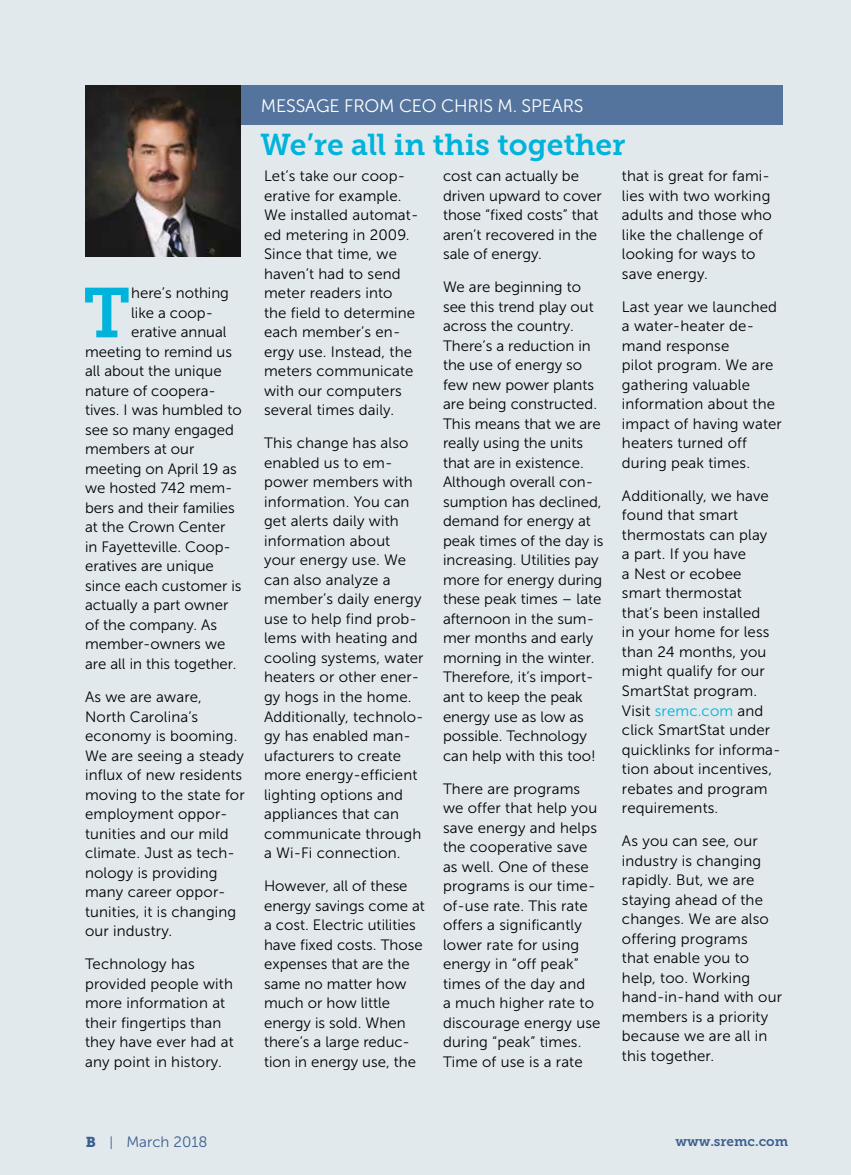
<style>
.page{position:relative;width:851px;height:1175px;background:#fff}
.page>*{position:absolute;margin:0;border:0;box-sizing:border-box;transform-origin:0 0}
.t1{font:69.9px "Museo Slab 700";color:#00b3db}
.t2{font:30px "Museo Slab 700";color:#00b3db}
.t3{font:18px "Museo Sans 300";letter-spacing:-.01em;color:#fff}
.t4{font:15px/19.5px "Museo Sans 300";letter-spacing:.01em;color:#000}
.t5{font:15px "Museo Sans 300";color:#3c5f8f}
.t6{font:13.5px "Museo Slab 700";color:#3c5f8f}
.s1{color:#00b3db}
.s2{font-family:"Museo Slab 900";font-size:14.25px}
.s3{font-size:13.5px}
</style>
<div class="page">
<div style="left:0;top:0;width:850px;height:1174px;background:#e1e9ed"></div>
<div style="left:240px;top:85px;width:542px;height:39px;background:#55749d"></div>
<img style="left:86px;top:85px;width:154px;height:171px">
<p class="t3" style="left:261px;top:96px;width:324px">MESSAGE FROM CEO CHRIS M. SPEARS</p>
<h1 class="t1" style="left:83px;top:273px;width:49px">T</h1>
<p class="t4" style="left:131px;top:283px;width:99px">here’s nothing</p>
<p class="t4" style="left:131px;top:303px;width:83px">like a coop-</p>
<p class="t4" style="left:131px;top:322px;width:97px">erative annual</p>
<p class="t4" style="left:85px;top:342px;width:148px">meeting to remind us</p>
<p class="t4" style="left:85px;top:361px;width:138px">all about the unique</p>
<p class="t4" style="left:85px;top:381px;width:132px">nature of coopera-</p>
<p class="t4" style="left:85px;top:400px;width:158px">tives. I was humbled to</p>
<p class="t4" style="left:85px;top:420px;width:150px">see so many engaged</p>
<p class="t4" style="left:85px;top:439px;width:111px">members at our</p>
<p class="t4" style="left:85px;top:459px;width:153px">meeting on April 19 as</p>
<p class="t4" style="left:85px;top:478px;width:149px">we hosted 742 mem-</p>
<p class="t4" style="left:85px;top:498px;width:151px">bers and their families</p>
<p class="t4" style="left:85px;top:517px;width:142px">at the Crown Center</p>
<p class="t4" style="left:85px;top:537px;width:147px">in Fayetteville. Coop-</p>
<p class="t4" style="left:85px;top:556px;width:130px">eratives are unique</p>
<p class="t4" style="left:85px;top:576px;width:158px">since each customer is</p>
<p class="t4" style="left:85px;top:595px;width:145px">actually a part owner</p>
<p class="t4" style="left:85px;top:615px;width:133px">of the company. As</p>
<p class="t4" style="left:85px;top:634px;width:142px">member-owners we</p>
<p class="t4" style="left:85px;top:654px;width:153px">are all in this together.</p>
<p class="t4" style="left:85px;top:687px;width:161px">As we are aware,<br>North Carolina’s economy is booming.<br>We are seeing a steady influx of new residents moving to the state for employment oppor&shy;tunities and our mild climate. Just as tech&shy;nology is providing many career oppor&shy;tunities, it is changing our industry.</p>
<p class="t4" style="left:85px;top:954px;width:150px">Technology has provided people with more information at their fingertips than they have ever had at any point in history.</p>
<h2 class="t2" style="left:261px;top:128px;width:366px">We’re all in this together</h2>
<p class="t4" style="left:264px;top:166px;width:156px">Let’s take our coop&shy;erative for example.<br>We installed automat&shy;ed metering in 2009.<br>Since that time, we haven’t had to send meter readers into the field to determine each member’s en&shy;ergy use. Instead, the meters communicate with our computers several times daily.</p>
<p class="t4" style="left:264px;top:433px;width:161px">This change has also enabled us to em&shy;power members with information. You can get alerts daily with information about your energy use. We can also analyze a member’s daily energy use to help find prob&shy;lems with heating and cooling systems, water heaters or other ener&shy;gy hogs in the home.<br>Additionally, technolo&shy;gy has enabled man&shy;ufacturers to create more energy-efficient lighting options and appliances that can communicate through a Wi-Fi connection.</p>
<p class="t4" style="left:264px;top:876px;width:162px">However, all of these energy savings come at a cost. Electric utilities have fixed costs. Those expenses that are the same no matter how much or how little energy is sold. When there’s a large reduc&shy;tion in energy use, the</p>
<p class="t4" style="left:443px;top:166px;width:160px">cost can actually be driven upward to cover those “fixed costs” that aren’t recovered in the sale of energy.</p>
<p class="t4" style="left:443px;top:277px;width:162px">We are beginning to see this trend play out across the country.<br>There’s a reduction in the use of energy so few new power plants are being constructed.<br>This means that we are really using the units that are in existence.<br>Although overall con&shy;sumption has declined, demand for energy at peak times of the day is increasing. Utilities pay more for energy during these peak times – late afternoon in the sum&shy;mer months and early morning in the winter.<br>Therefore, it’s import&shy;ant to keep the peak energy use as low as possible. Technology can help with this too!</p>
<p class="t4" style="left:443px;top:778px;width:159px">There are programs we offer that help you save energy and helps the cooperative save as well. One of these programs is our time&shy;of-use rate. This rate offers a significantly lower rate for using energy in “off peak” times of the day and<br>a much higher rate to discourage energy use during “peak” times.<br>Time of use is a rate</p>
<p class="t4" style="left:622px;top:166px;width:151px">that is great for fami&shy;lies with two working adults and those who like the challenge of looking for ways to save energy.</p>
<p class="t4" style="left:622px;top:297px;width:161px">Last year we launched a water-heater de&shy;mand response<br>pilot program. We are gathering valuable information about the impact of having water heaters turned off during peak times.</p>
<p class="t4" style="left:622px;top:486px;width:160px">Additionally, we have found that smart thermostats can play<br>a part. If you have<br>a Nest or ecobee smart thermostat that’s been installed<br>in your home for less than 24 months, you might qualify for our<br>SmartStat program.<br>Visit <span class="s1">sremc.com</span> and click SmartStat under quicklinks for informa&shy;tion about incentives, rebates and program requirements.</p>
<p class="t4" style="left:622px;top:831px;width:161px">As you can see, our industry is changing rapidly. But, we are staying ahead of the changes. We are also offering programs<br>that enable you to help, too. Working hand-in-hand with our members is a priority because we are all in this together.</p>
<p class="t5" style="left:86px;top:1133px;width:123px"><span class="s2">B</span> <span class="s3">|</span> March 2018</p>
<p class="t6" style="left:675px;top:1133px;width:114px">www.sremc.com</p>
</div>
